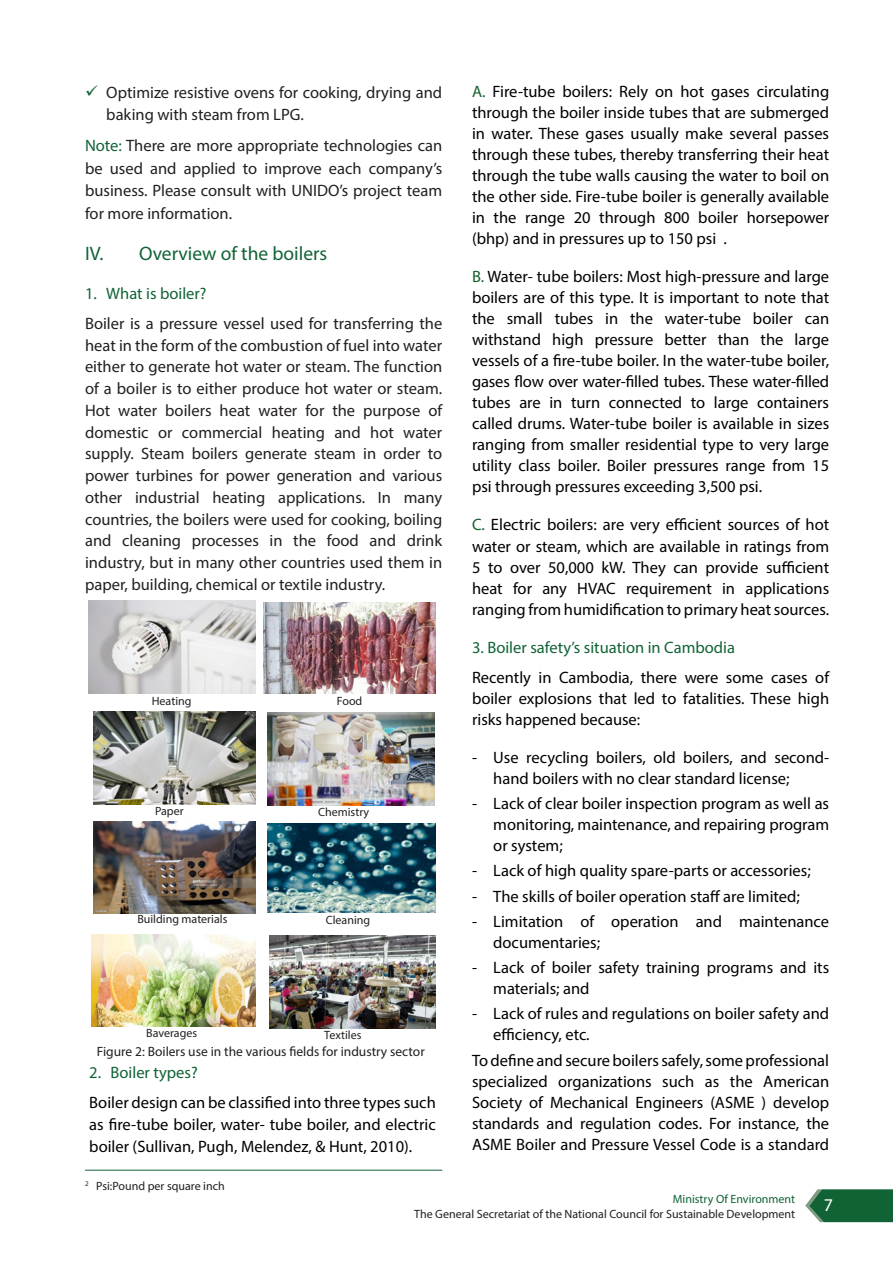
<style>
.page{position:relative;width:893px;height:1263px;background:#fff}
.page>*{position:absolute;margin:0;border:0;box-sizing:border-box;transform-origin:0 0}
.Body{font:19.5px "Myriad Pro";color:#116336}
.t1{font:18px "Myriad Pro";color:#fff}
.Body-2{font:16.5px/21px "Myriad Pro";color:#000;text-align:justify}
.Body-3{font:16.5px/21.8px "Myriad Pro";color:#231f20;text-align:justify}
.Body-4{font:16.5px "Myriad Pro";color:#116336}
.Body-5{font:13.5px "Myriad Pro";color:#231f20}
.Body-6{font:12px "Myriad Pro";color:#231f20}
.Not{font:12px "Myriad Pro";color:#231f20}
.t2{font:12px "Myriad Pro";color:#116336}
.s1{color:#116336}
.s2{color:#14602f}
</style>
<div class="page">
<hr style="left:85px;top:1170px;width:357px;height:1px;background:#116336">
<img style="left:89px;top:601px;width:166px;height:93px">
<img style="left:264px;top:602px;width:171px;height:91px">
<img style="left:94px;top:711px;width:161px;height:94px">
<img style="left:268px;top:712px;width:166px;height:94px">
<img style="left:94px;top:822px;width:161px;height:91px">
<img style="left:268px;top:824px;width:168px;height:89px">
<img style="left:91px;top:934px;width:164px;height:93px">
<img style="left:270px;top:935px;width:165px;height:93px">
<svg style="left:805px;top:1189px;width:88px;height:33px;background:#2b734b"></svg>
<p class="Body-3" style="left:106px;top:81px;width:337px;line-height:22.5px;text-indent:-21px"><span class="s1">✓</span> Optimize resistive ovens for cooking, drying and baking with steam from LPG.</p>
<p class="Body-3" style="left:85px;top:134px;width:359px;line-height:22.5px"><span class="s1">Note:</span> There are more appropriate technologies can be used and applied to improve each company’s business. Please consult with UNIDO’s project team for more information.</p>
<p class="Body" style="left:85px;top:241px;width:244px">IV. Overview of the boilers</p>
<p class="Body-4" style="left:85px;top:283px;width:123px">1. What is boiler?</p>
<p class="Body-3" style="left:85px;top:312px;width:359px">Boiler is a pressure vessel used for transferring the heat in the form of the combustion of fuel into water either to generate hot water or steam. The function of a boiler is to either produce hot water or steam.<br>Hot water boilers heat water for the purpose of domestic or commercial heating and hot water supply. Steam boilers generate steam in order to power turbines for power generation and various other industrial heating applications. In many countries, the boilers were used for cooking, boiling and cleaning processes in the food and drink industry, but in many other countries used them in paper, building, chemical or textile industry.</p>
<p class="Not" style="left:152px;top:694px;width:41px">Heating</p>
<p class="Not" style="left:337px;top:694px;width:27px">Food</p>
<p class="Not" style="left:155px;top:804px;width:30px">Paper</p>
<p class="Not" style="left:318px;top:804px;width:53px">Chemistry</p>
<p class="Not" style="left:137px;top:912px;width:92px">Building materials</p>
<p class="Not" style="left:326px;top:912px;width:46px">Cleaning</p>
<p class="Not" style="left:146px;top:1025px;width:52px">Baverages</p>
<p class="Not" style="left:324px;top:1027px;width:39px">Textiles</p>
<p class="Body-4" style="left:89px;top:1062px;width:110px">2. Boiler types?</p>
<p class="Body-2" style="left:89px;top:1091px;width:348px;line-height:21.8px">Boiler design can be classified into three types such as fire-tube boiler, water- tube boiler, and electric boiler (Sullivan, Pugh, Melendez, &amp; Hunt, 2010).</p>
<p class="Body-5" style="left:97px;top:1043px;width:329px">Figure 2: Boilers use in the various fields for industry sector</p>
<p class="Body-6" style="left:85px;top:1178px;width:141px"><sup>2</sup> Psi:Pound per square inch</p>
<p class="Body-2" style="left:472px;top:81px;width:359px"><span class="s2">A.</span> Fire-tube boilers: Rely on hot gases circulating through the boiler inside tubes that are submerged in water. These gases usually make several passes through these tubes, thereby transferring their heat through the tube walls causing the water to boil on the other side. Fire-tube boiler is generally available in the range 20 through 800 boiler horsepower (bhp) and in pressures up to 150 psi .</p>
<p class="Body-2" style="left:472px;top:266px;width:359px"><span class="s2">B.</span> Water- tube boilers: Most high-pressure and large boilers are of this type. It is important to note that the small tubes in the water-tube boiler can withstand high pressure better than the large vessels of a fire-tube boiler. In the water-tube boiler, gases flow over water-filled tubes. These water-filled tubes are in turn connected to large containers called drums. Water-tube boiler is available in sizes ranging from smaller residential type to very large utility class boiler. Boiler pressures range from 15 psi through pressures exceeding 3,500 psi.</p>
<p class="Body-2" style="left:472px;top:514px;width:359px"><span class="s2">C.</span> Electric boilers: are very efficient sources of hot water or steam, which are available in ratings from 5 to over 50,000 kW. They can provide sufficient heat for any HVAC requirement in applications ranging from humidification to primary heat sources.</p>
<p class="Body-4" style="left:472px;top:637px;width:264px">3. Boiler safety’s situation in Cambodia</p>
<p class="Body-2" style="left:472px;top:666px;width:359px">Recently in Cambodia, there were some cases of boiler explosions that led to fatalities. These high risks happened because:</p>
<p class="Body-2" style="left:493px;top:746px;width:337px;text-indent:-21px">- Use recycling boilers, old boilers, and second&shy;hand boilers with no clear standard license;</p>
<p class="Body-2" style="left:493px;top:793px;width:337px;text-indent:-21px">- Lack of clear boiler inspection program as well as monitoring, maintenance, and repairing program or system;</p>
<p class="Body-2" style="left:472px;top:860px;width:340px">- Lack of high quality spare-parts or accessories;</p>
<p class="Body-2" style="left:472px;top:885px;width:329px">- The skills of boiler operation staff are limited;</p>
<p class="Body-2" style="left:493px;top:910px;width:337px;text-indent:-21px">- Limitation of operation and maintenance documentaries;</p>
<p class="Body-2" style="left:493px;top:957px;width:337px;text-indent:-21px">- Lack of boiler safety training programs and its materials; and</p>
<p class="Body-2" style="left:493px;top:1003px;width:337px;text-indent:-21px">- Lack of rules and regulations on boiler safety and efficiency, etc.</p>
<p class="Body-2" style="left:472px;top:1049px;width:359px">To define and secure boilers safely, some professional specialized organizations such as the American Society of Mechanical Engineers (ASME ) develop standards and regulation codes. For instance, the ASME Boiler and Pressure Vessel Code is a standard</p>
<p class="t2" style="left:673px;top:1191px;width:124px">Ministry Of Environment</p>
<p class="Body-6" style="left:414px;top:1206px;width:382px">The General Secretariat of the National Council for Sustainable Development</p>
<p class="t1" style="left:824px;top:1194px;width:11px">7</p>
</div>
